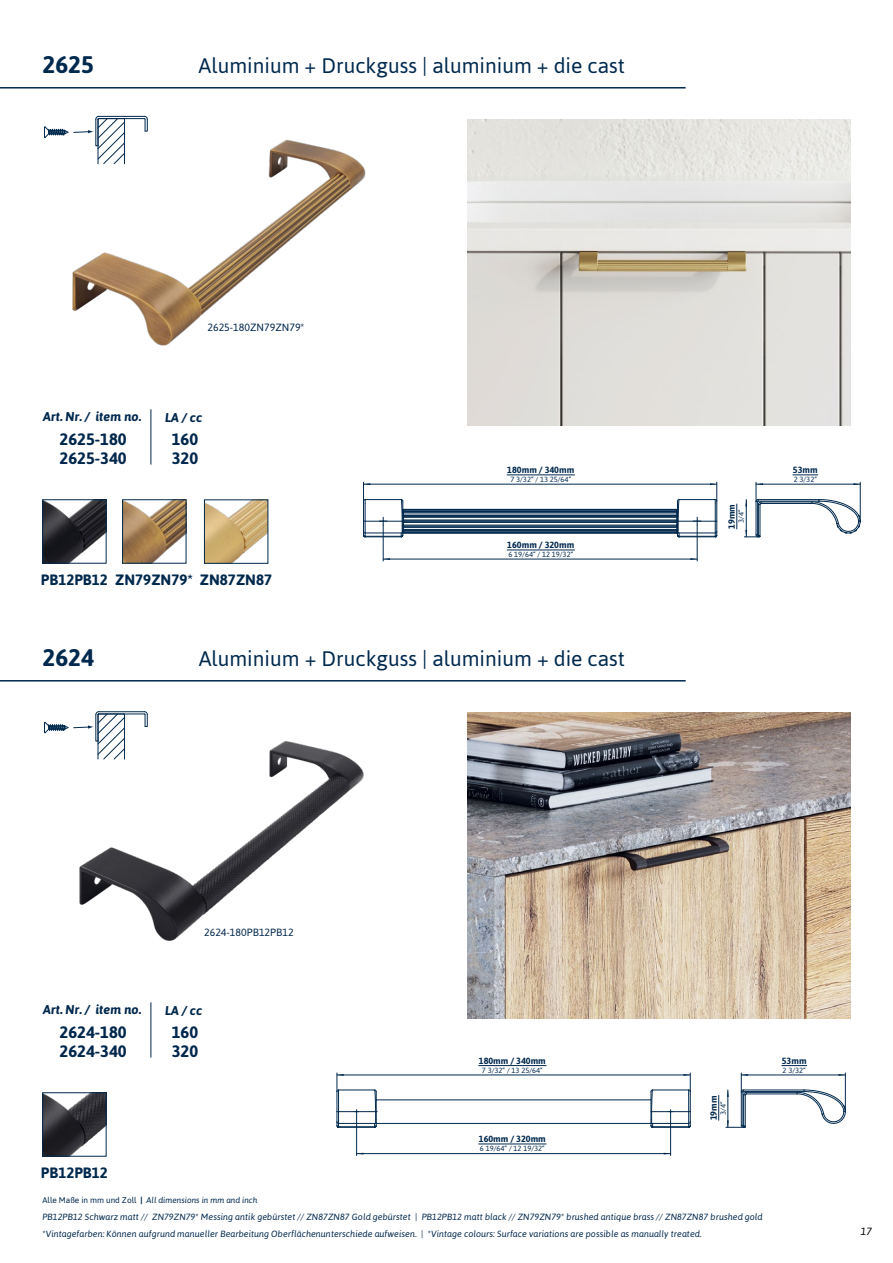
<style>
.page{position:relative;width:893px;height:1263px;background:#fff}
.page>*{position:absolute;margin:0;border:0;box-sizing:border-box;transform-origin:0 0}
.t1{font:700 24px "Asap";color:#00294e}
.t2{font:21px "Asap";color:#00294e}
.t3{font:700 16.5px/18.8px "Asap";color:#01274d}
.t4{font:700 15px "Asap";color:#00294e}
.t5{font:italic 700 12.75px "Asap";color:#01274d}
.t6{font:10.5px "Asap";color:#01274d}
.t7{font:italic 10.5px "Asap";color:#000}
.t8{font:italic 9px "Asap";color:#00294e}
.t9{font:700 9px "Asap";color:#00294e}
.t10{font:italic 8.25px "Asap";color:#01274d}
.t11{font:7.5px "Asap";color:#00294e}
.s1{font-style:normal}
.s2{font-weight:700;font-style:normal}
</style>
<div class="page">
<hr style="left:337px;top:1075px;width:353px;height:1px;background:#00294e">
<hr style="left:357px;top:1153px;width:314px;height:1px;background:#00294e">
<hr style="left:356px;top:1113px;width:1px;height:42px;background:#00294e">
<hr style="left:670px;top:1113px;width:1px;height:42px;background:#00294e">
<hr style="left:653px;top:1127px;width:36px;height:1px;background:#00294e">
<hr style="left:652px;top:1123px;width:37px;height:1px;background:#00294e">
<hr style="left:653px;top:1126px;width:36px;height:1px;background:#00294e">
<hr style="left:652px;top:1111px;width:37px;height:1px;background:#00294e">
<hr style="left:653px;top:1090px;width:36px;height:1px;background:#00294e">
<svg style="left:683px;top:1073px;width:8px;height:55px"></svg>
<svg style="left:336px;top:1073px;width:317px;height:58px"></svg>
<hr style="left:728px;top:1090px;width:1px;height:37px;background:#00294e">
<svg style="left:727px;top:1090px;width:2px;height:7px"></svg>
<hr style="left:741px;top:1075px;width:104px;height:1px;background:#00294e">
<hr style="left:845px;top:1073px;width:1px;height:39px;background:#00294e">
<svg style="left:838px;top:1074px;width:7px;height:2px"></svg>
<hr style="left:745px;top:1095px;width:1px;height:32px;background:#00294e">
<hr style="left:743px;top:1092px;width:1px;height:33px;background:#00294e">
<hr style="left:743px;top:1090px;width:61px;height:1px;background:#00294e">
<hr style="left:743px;top:1091px;width:61px;height:1px;background:#00294e">
<hr style="left:746px;top:1092px;width:51px;height:1px;background:#00294e">
<hr style="left:746px;top:1094px;width:51px;height:1px;background:#00294e">
<hr style="left:741px;top:1092px;width:1px;height:33px;background:#00294e">
<svg style="left:726px;top:1120px;width:20px;height:8px"></svg>
<svg style="left:741px;top:1073px;width:7px;height:23px"></svg>
<svg style="left:797px;top:1089px;width:49px;height:35px"></svg>
<hr style="left:151px;top:409px;width:1px;height:56px;background:#01274d">
<img style="left:72px;top:139px;width:294px;height:207px">
<img style="left:79px;top:741px;width:285px;height:200px">
<hr style="left:0;top:87px;width:686px;height:2px;background:#00294e">
<img style="left:468px;top:712px;width:382px;height:306px">
<img style="left:468px;top:119px;width:382px;height:306px">
<hr style="left:0;top:680px;width:686px;height:1px;background:#00294e">
<img style="left:45px;top:502px;width:59px;height:59px">
<div style="left:43px;top:500px;width:63px;height:63px;border:1px solid #00294e"></div>
<img style="left:124px;top:502px;width:60px;height:59px">
<img style="left:206px;top:502px;width:60px;height:59px">
<img style="left:45px;top:1094px;width:59px;height:60px">
<div style="left:43px;top:1092px;width:63px;height:64px;border:1px solid #00294e"></div>
<hr style="left:151px;top:1002px;width:1px;height:55px;background:#01274d">
<svg style="left:693px;top:517px;width:8px;height:8px"></svg>
<svg style="left:379px;top:517px;width:8px;height:8px"></svg>
<hr style="left:383px;top:559px;width:314px;height:1px;background:#00294e">
<hr style="left:697px;top:525px;width:1px;height:36px;background:#00294e">
<hr style="left:383px;top:525px;width:1px;height:36px;background:#00294e">
<svg style="left:383px;top:558px;width:7px;height:2px"></svg>
<svg style="left:690px;top:558px;width:7px;height:2px"></svg>
<hr style="left:363px;top:484px;width:354px;height:1px;background:#00294e">
<hr style="left:679px;top:499px;width:36px;height:1px;background:#00294e">
<hr style="left:678px;top:533px;width:37px;height:1px;background:#00294e">
<hr style="left:679px;top:536px;width:36px;height:1px;background:#00294e">
<hr style="left:678px;top:521px;width:37px;height:1px;background:#00294e">
<hr style="left:679px;top:537px;width:36px;height:1px;background:#00294e">
<svg style="left:710px;top:482px;width:7px;height:56px"></svg>
<hr style="left:365px;top:499px;width:36px;height:1px;background:#00294e">
<hr style="left:365px;top:536px;width:36px;height:1px;background:#00294e">
<hr style="left:365px;top:537px;width:36px;height:1px;background:#00294e">
<hr style="left:365px;top:533px;width:37px;height:1px;background:#00294e">
<hr style="left:365px;top:521px;width:37px;height:1px;background:#00294e">
<svg style="left:401px;top:499px;width:279px;height:39px"></svg>
<svg style="left:363px;top:482px;width:7px;height:56px"></svg>
<svg style="left:744px;top:482px;width:117px;height:56px"></svg>
<svg style="left:736px;top:504px;width:1px;height:25px"></svg>
<svg style="left:718px;top:1095px;width:1px;height:25px"></svg>
<svg style="left:793px;top:475px;width:25px;height:1px"></svg>
<svg style="left:781px;top:1065px;width:26px;height:1px"></svg>
<hr style="left:507px;top:475px;width:68px;height:1px;background:#00294e">
<hr style="left:478px;top:1065px;width:68px;height:1px;background:#00294e">
<hr style="left:507px;top:550px;width:68px;height:1px;background:#00294e">
<hr style="left:478px;top:1144px;width:68px;height:1px;background:#00294e">
<svg style="left:44px;top:116px;width:104px;height:48px"></svg>
<svg style="left:44px;top:711px;width:104px;height:48px"></svg>
<h1 class="t1" style="left:43px;top:50px;width:53px">2625</h1>
<h2 class="t2" style="left:199px;top:53px;width:428px">Aluminium + Druckguss | aluminium + die cast</h2>
<p class="t6" style="left:207px;top:321px;width:99px">2625-180ZN79ZN79*</p>
<h3 class="t5" style="left:43px;top:409px;width:100px">Art. Nr. / item no.</h3>
<h3 class="t3" style="left:60px;top:430px;width:69px">2625-180<br>2625-340</h3>
<h3 class="t3" style="left:172px;top:430px;width:28px">160<br>320</h3>
<h3 class="t5" style="left:165px;top:410px;width:39px">LA / cc</h3>
<h3 class="t4" style="left:41px;top:571px;width:233px">PB12PB12 ZN79ZN79* ZN87ZN87</h3>
<p class="t9" style="left:507px;top:465px;width:69px">180mm / 340mm</p>
<p class="t11" style="left:510px;top:475px;width:62px">7 3/32“ / 13 25/64“</p>
<p class="t9" style="left:507px;top:540px;width:69px">160mm / 320mm</p>
<p class="t11" style="left:508px;top:550px;width:66px">6 19/64“ / 12 19/32“</p>
<h1 class="t1" style="left:43px;top:643px;width:53px">2624</h1>
<h2 class="t2" style="left:199px;top:646px;width:428px">Aluminium + Druckguss | aluminium + die cast</h2>
<p class="t9" style="left:726px;top:529px;width:26px;rotate:-90deg">19mm</p>
<p class="t11" style="left:737px;top:523px;width:15px;rotate:-90deg">3/4“</p>
<p class="t9" style="left:793px;top:465px;width:26px">53mm</p>
<p class="t11" style="left:794px;top:475px;width:25px">2 3/32“</p>
<p class="t6" style="left:204px;top:926px;width:91px">2624-180PB12PB12</p>
<h3 class="t5" style="left:43px;top:1002px;width:100px">Art. Nr. / item no.</h3>
<h3 class="t3" style="left:60px;top:1023px;width:69px">2624-180<br>2624-340</h3>
<h3 class="t3" style="left:172px;top:1023px;width:28px">160<br>320</h3>
<h3 class="t5" style="left:165px;top:1003px;width:39px">LA / cc</h3>
<h3 class="t4" style="left:41px;top:1164px;width:68px">PB12PB12</h3>
<p class="t10" style="left:43px;top:1196px;width:217px"><span class="s1">Alle Maße in mm und Zoll</span> <span class="s2">|</span> All dimensions in mm and inch</p>
<p class="t9" style="left:479px;top:1055px;width:69px">180mm / 340mm</p>
<p class="t11" style="left:482px;top:1066px;width:62px">7 3/32“ / 13 25/64“</p>
<p class="t9" style="left:479px;top:1134px;width:69px">160mm / 320mm</p>
<p class="t11" style="left:480px;top:1144px;width:66px">6 19/64“ / 12 19/32“</p>
<p class="t9" style="left:708px;top:1120px;width:26px;rotate:-90deg">19mm</p>
<p class="t11" style="left:719px;top:1114px;width:15px;rotate:-90deg">3/4“</p>
<p class="t8" style="left:43px;top:1212px;width:722px">PB12PB12 Schwarz matt // ZN79ZN79* Messing antik gebürstet // ZN87ZN87 Gold gebürstet | PB12PB12 matt black // ZN79ZN79* brushed antique brass // ZN87ZN87 brushed gold</p>
<p class="t8" style="left:43px;top:1229px;width:661px">*Vintagefarben: Können aufgrund manueller Bearbeitung Oberflächenunterschiede aufweisen. | *Vintage colours: Surface variations are possible as manually treated.</p>
<p class="t9" style="left:782px;top:1055px;width:26px">53mm</p>
<p class="t11" style="left:783px;top:1066px;width:25px">2 3/32“</p>
<p class="t7" style="left:861px;top:1225px;width:13px">17</p>
</div>
